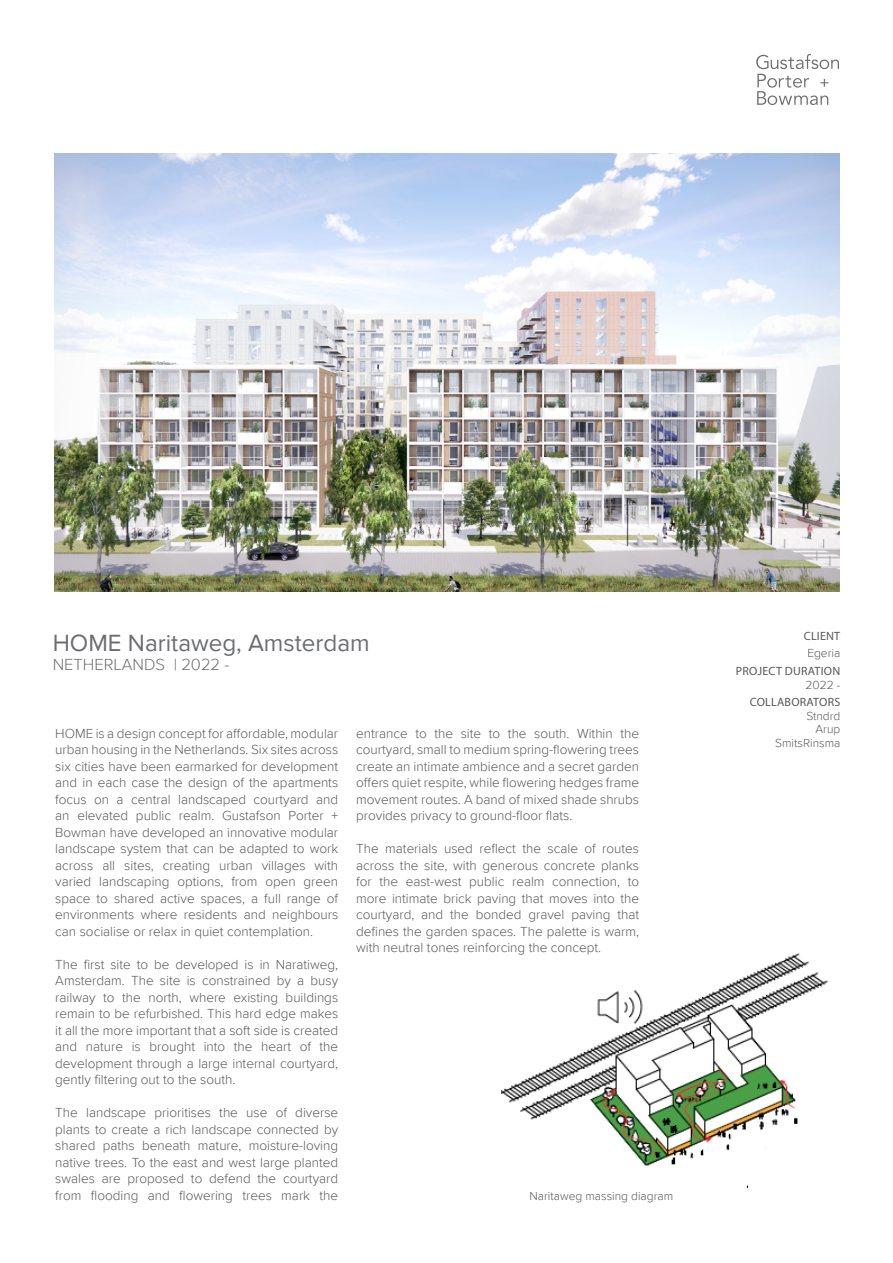
<style>
.page{position:relative;width:893px;height:1263px;background:#fff}
.page>*{position:absolute;margin:0;border:0;box-sizing:border-box;transform-origin:0 0}
.HEADING{font:24.15px "Proxima Nova";color:#6c6d70}
.HEADING_2{font:300 16.5px "Proxima Nova";color:#6c6d70}
.BODY_TEXT{font:300 13.5px/16.5px "Proxima Nova";color:#57585a;text-align:justify}
.PROJECT_TITLE{font:300 12px "Proxima Nova";color:#57585a}
.PROJECT_TITLE-2{font:12px "Myriad Pro";letter-spacing:.02em;color:#57585a}
.PROJECT_INFO{font:300 12px "Proxima Nova";color:#57585a}
.PROJECT_INFO-2{font:12px "Myriad Pro";letter-spacing:.02em;color:#57585a}
</style>
<div class="page">
<img style="left:502px;top:953px;width:326px;height:235px">
<svg style="left:756px;top:54px;width:83px;height:51px"></svg>
<img style="left:55px;top:153px;width:784px;height:438px">
<p class="HEADING" style="left:53px;top:624px;width:318px">HOME Naritaweg, Amsterdam</p>
<p class="HEADING_2" style="left:53px;top:652px;width:178px">NETHERLANDS | 2022 -</p>
<p class="BODY_TEXT" style="left:55px;top:724px;width:284px">HOME is a design concept for affordable, modular urban housing in the Netherlands. Six sites across six cities have been earmarked for development and in each case the design of the apartments focus on a central landscaped courtyard and an elevated public realm. Gustafson Porter + Bowman have developed an innovative modular landscape system that can be adapted to work across all sites, creating urban villages with varied landscaping options, from open green space to shared active spaces, a full range of environments where residents and neighbours can socialise or relax in quiet contemplation.</p>
<p class="BODY_TEXT" style="left:55px;top:955px;width:284px">The first site to be developed is in Naratiweg, Amsterdam. The site is constrained by a busy railway to the north, where existing buildings remain to be refurbished. This hard edge makes it all the more important that a soft side is created and nature is brought into the heart of the development through a large internal courtyard, gently filtering out to the south.</p>
<p class="BODY_TEXT" style="left:55px;top:1104px;width:284px">The landscape prioritises the use of diverse plants to create a rich landscape connected by shared paths beneath mature, moisture-loving native trees. To the east and west large planted swales are proposed to defend the courtyard from flooding and flowering trees mark the</p>
<p class="BODY_TEXT" style="left:356px;top:724px;width:284px">entrance to the site to the south. Within the courtyard, small to medium spring-flowering trees create an intimate ambience and a secret garden offers quiet respite, while flowering hedges frame movement routes. A band of mixed shade shrubs provides privacy to ground-floor flats.</p>
<p class="BODY_TEXT" style="left:356px;top:840px;width:284px">The materials used reflect the scale of routes across the site, with generous concrete planks for the east-west public realm connection, to more intimate brick paving that moves into the courtyard, and the bonded gravel paving that defines the garden spaces. The palette is warm, with neutral tones reinforcing the concept.</p>
<p class="PROJECT_TITLE" style="left:529px;top:1187px;width:145px">Naritaweg massing diagram</p>
<p class="PROJECT_INFO-2" style="left:804px;top:628px;width:38px">CLIENT</p>
<p class="PROJECT_TITLE" style="left:807px;top:644px;width:35px">Egeria</p>
<p class="PROJECT_TITLE-2" style="left:736px;top:664px;width:106px">PROJECT DURATION</p>
<p class="PROJECT_INFO" style="left:805px;top:676px;width:36px">2022 -</p>
<p class="PROJECT_TITLE-2" style="left:750px;top:695px;width:92px">COLLABORATORS</p>
<p class="PROJECT_INFO" style="left:806px;top:707px;width:36px">Stndrd</p>
<p class="PROJECT_INFO" style="left:815px;top:720px;width:26px">Arup</p>
<p class="PROJECT_INFO" style="left:775px;top:734px;width:67px">SmitsRinsma</p>
</div>
